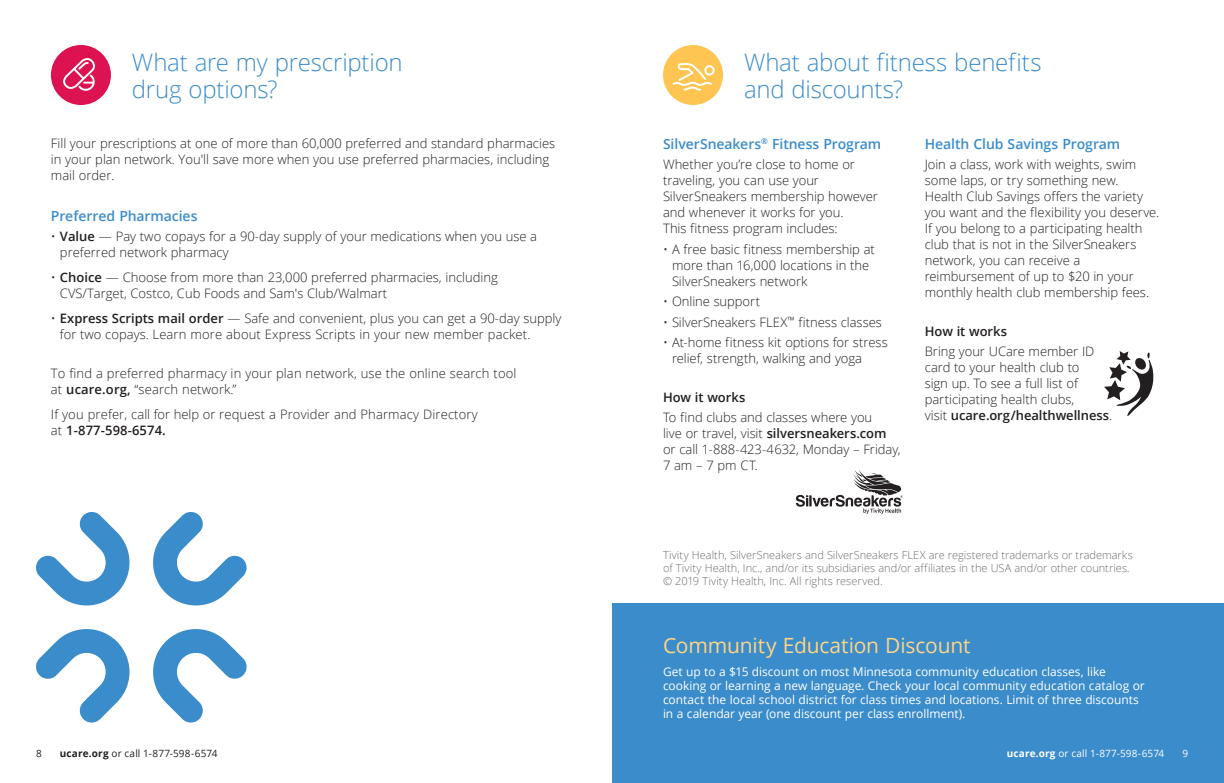
<style>
.page{position:relative;width:1224px;height:783px;background:#fff}
.page>*{position:absolute;margin:0;border:0;box-sizing:border-box;transform-origin:0 0}
.Subhead_1{font:300 24px/27px "Open Sans";letter-spacing:-.01em;color:#3b8ccb}
.Subhead_1-2{font:21px "Open Sans";letter-spacing:-.01em;color:#fed486}
.Subhead_1-3{font:600 14px "Open Sans";letter-spacing:-.005em;color:#3b8ccb}
._01_BodyText{font:300 13px/16px "Open Sans";letter-spacing:-.005em;color:#231f20}
._03_Bullets{font:300 13px/16px "Open Sans";color:#231f20}
.Subhead_2{font:600 13px "Open Sans";color:#231f20}
._01_BodyText-2{font:12px/14px "Open Sans";letter-spacing:-.005em;color:#fff}
._01_BodyText-3{font:300 11px/13px "Open Sans";color:#6c6d70}
.t1{font:10px "Open Sans";letter-spacing:.015em;color:#231f20}
.t2{font:10px "Open Sans";letter-spacing:.015em;color:#fff}
.s1{font-weight:600}
.s2{font-weight:700}
</style>
<div class="page">
<div style="left:612px;top:603px;width:612px;height:180px;background:#3b8ccb"></div>
<svg style="left:796px;top:470px;width:107px;height:44px"></svg>
<svg style="left:1104px;top:351px;width:50px;height:65px"></svg>
<div style="left:663px;top:45px;width:60px;height:60px;background:#fec552;border-radius:50%"></div>
<div style="left:704px;top:65px;width:11px;height:10px;border:2px solid #fff;border-radius:50%"></div>
<svg style="left:672px;top:64px;width:42px;height:27px"></svg>
<div style="left:51px;top:45px;width:60px;height:60px;background:#dd1250;border-radius:50%"></div>
<svg style="left:63px;top:58px;width:32px;height:33px"></svg>
<svg style="left:153px;top:512px;width:94px;height:93px"></svg>
<svg style="left:36px;top:629px;width:94px;height:94px"></svg>
<svg style="left:36px;top:512px;width:94px;height:93px"></svg>
<svg style="left:153px;top:629px;width:94px;height:94px"></svg>
<p class="Subhead_1" style="left:132px;top:48px;width:272px">What are my prescription drug options?</p>
<p class="_01_BodyText" style="left:51px;top:135px;width:506px">Fill your prescriptions at one of more than 60,000 preferred and standard pharmacies in your plan network. You'll save more when you use preferred pharmacies, including mail order.</p>
<p class="Subhead_1-3" style="left:51px;top:206px;width:148px">Preferred Pharmacies</p>
<p class="_03_Bullets" style="left:60px;top:228px;width:479px;text-indent:-9px">• <span class="s1">Value</span> — Pay two copays for a 90-day supply of your medications when you use a preferred network pharmacy</p>
<p class="_03_Bullets" style="left:60px;top:269px;width:440px;text-indent:-9px">• <span class="s1">Choice</span> — Choose from more than 23,000 preferred pharmacies, including<br>CVS/Target, Costco, Cub Foods and Sam's Club/Walmart</p>
<p class="_03_Bullets" style="left:60px;top:310px;width:503px;text-indent:-9px">• <span class="s1">Express Scripts mail order</span> — Safe and convenient, plus you can get a 90-day supply for two copays. Learn more about Express Scripts in your new member packet.</p>
<p class="_03_Bullets" style="left:51px;top:364px;width:467px">To find a preferred pharmacy in your plan network, use the online search tool at <span class="s1">ucare.org,</span> “search network.”</p>
<p class="_03_Bullets" style="left:51px;top:405px;width:428px">If you prefer, call for help or request a Provider and Pharmacy Directory at <span class="s1">1-877-598-6574.</span></p>
<p class="t1" style="left:36px;top:747px;width:7px">8</p>
<p class="t1" style="left:60px;top:747px;width:159px"><span class="s2">ucare.org</span> or call 1-877-598-6574</p>
<p class="Subhead_1" style="left:744px;top:48px;width:299px">What about fitness benefits and discounts?</p>
<p class="Subhead_1-3" style="left:663px;top:134px;width:220px">SilverSneakers<sup>®</sup> Fitness Program</p>
<p class="_01_BodyText" style="left:663px;top:156px;width:216px">Whether you’re close to home or traveling, you can use your<br>SilverSneakers membership however and whenever it works for you.<br>This fitness program includes:</p>
<p class="_03_Bullets" style="left:672px;top:241px;width:204px;text-indent:-9px">• A free basic fitness membership at more than 16,000 locations in the<br>SilverSneakers network</p>
<p class="_03_Bullets" style="left:663px;top:293px;width:99px">• Online support</p>
<p class="_03_Bullets" style="left:663px;top:314px;width:220px">• SilverSneakers FLEX<sup>™</sup> fitness classes</p>
<p class="_03_Bullets" style="left:672px;top:334px;width:217px;text-indent:-9px">• At-home fitness kit options for stress relief, strength, walking and yoga</p>
<p class="Subhead_2" style="left:663px;top:388px;width:84px">How it works</p>
<p class="_01_BodyText" style="left:663px;top:409px;width:239px">To find clubs and classes where you<br>live or travel, visit <span class="s1">silversneakers.com </span>or call 1-888-423-4632, Monday – Friday,<br>7 am – 7 pm CT.</p>
<p class="Subhead_1-3" style="left:925px;top:134px;width:197px">Health Club Savings Program</p>
<p class="_01_BodyText" style="left:925px;top:156px;width:236px">Join a class, work with weights, swim some laps, or try something new.<br>Health Club Savings offers the variety you want and the flexibility you deserve.<br>If you belong to a participating health club that is not in the SilverSneakers network, you can receive a reimbursement of up to $20 in your monthly health club membership fees.</p>
<p class="Subhead_2" style="left:925px;top:322px;width:84px">How it works</p>
<p class="_01_BodyText" style="left:925px;top:343px;width:189px">Bring your UCare member ID card to your health club to<br>sign up. To see a full list of participating health clubs,<br>visit <span class="s1">ucare.org/healthwellness</span>.</p>
<p class="_01_BodyText-3" style="left:663px;top:548px;width:471px">Tivity Health, SilverSneakers and SilverSneakers FLEX are registered trademarks or trademarks of Tivity Health, Inc., and/or its subsidiaries and/or affiliates in the USA and/or other countries. © 2019 Tivity Health, Inc. All rights reserved.</p>
<p class="Subhead_1-2" style="left:663px;top:631px;width:309px">Community Education Discount</p>
<p class="_01_BodyText-2" style="left:663px;top:665px;width:483px">Get up to a $15 discount on most Minnesota community education classes, like cooking or learning a new language. Check your local community education catalog or contact the local school district for class times and locations. Limit of three discounts in a calendar year (one discount per class enrollment).</p>
<p class="t2" style="left:1007px;top:747px;width:159px"><span class="s2">ucare.org</span> or call 1-877-598-6574</p>
<p class="t2" style="left:1183px;top:747px;width:7px">9</p>
</div>
